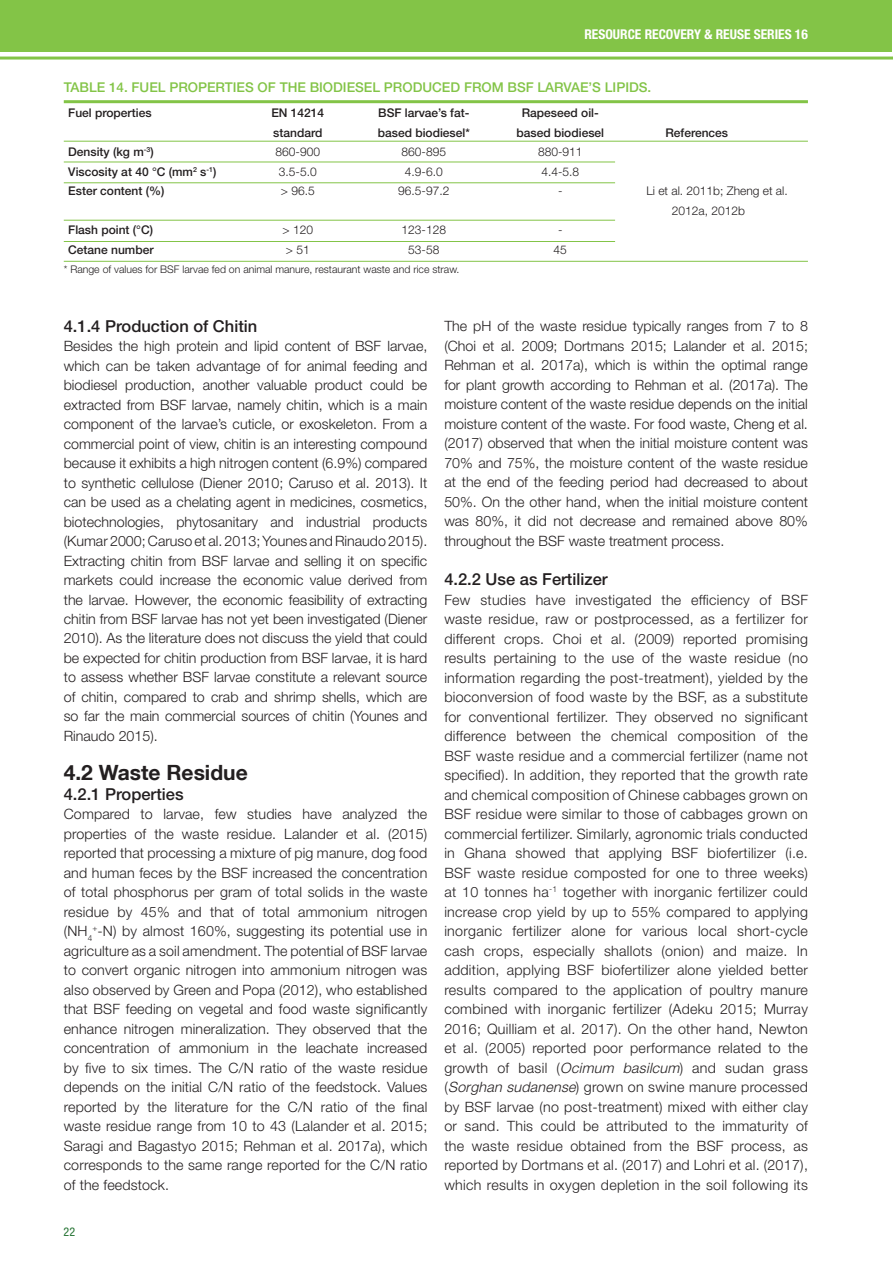
<style>
.page{position:relative;width:893px;height:1263px;background:#fff}
.page>*{position:absolute;margin:0;border:0;box-sizing:border-box;transform-origin:0 0}
.Head_1{font:700 21px "Helvetica Neue LT Com";color:#231f20}
.Heading_2{font:500 16.5px "Helvetica Neue LT Std";color:#231f20}
.Text_Body{font:300 14.25px/19.5px "Helvetica Neue LT Std";color:#231f20;text-align:justify}
.Figure_Title{font:500 13.5px "Helvetica Neue LT Std";color:#83c447}
.t1{font:700 condensed 13.5px "Helvetica Neue LT Std";color:#fff}
.Text_Body-2{font:500 12px "Helvetica Neue LT Std";color:#231f20}
.Text_Body-3{font:300 12px/19.5px "Helvetica Neue LT Std";color:#231f20}
.t2{font:condensed 12px "Helvetica Neue LT Std";color:#267434}
.Notes{font:300 10.5px "Helvetica Neue LT Std";color:#231f20}
.s1{font-style:italic}
</style>
<div class="page">
<div style="left:0;top:0;width:892px;height:52px;background:#83c447"></div>
<hr style="left:0;top:57px;width:893px;height:3px;background:#83c447">
<hr style="left:64px;top:100px;width:744px;height:3px;background:#83c447">
<hr style="left:64px;top:141px;width:744px;height:1px;background:#83c447">
<hr style="left:64px;top:162px;width:551px;height:1px;background:#83c447">
<hr style="left:64px;top:182px;width:551px;height:1px;background:#83c447">
<hr style="left:64px;top:220px;width:551px;height:1px;background:#83c447">
<hr style="left:64px;top:241px;width:551px;height:1px;background:#83c447">
<hr style="left:64px;top:261px;width:744px;height:1px;background:#83c447">
<p class="t1" style="left:584px;top:26px;width:225px">RESOURCE RECOVERY &amp; REUSE SERIES 16</p>
<p class="Figure_Title" style="left:64px;top:79px;width:589px">TABLE 14. FUEL PROPERTIES OF THE BIODIESEL PRODUCED FROM BSF LARVAE’S LIPIDS.</p>
<p class="Text_Body-2" style="left:68px;top:106px;width:85px">Fuel properties</p>
<p class="Text_Body-2" style="left:271px;top:106px;width:54px">EN 14214</p>
<p class="Text_Body-2" style="left:378px;top:106px;width:93px">BSF larvae’s fat-</p>
<p class="Text_Body-2" style="left:522px;top:106px;width:78px">Rapeseed oil-</p>
<p class="Text_Body-2" style="left:273px;top:125px;width:51px">standard</p>
<p class="Text_Body-2" style="left:378px;top:125px;width:94px">based biodiesel*</p>
<p class="Text_Body-2" style="left:516px;top:125px;width:89px">based biodiesel</p>
<p class="Text_Body-2" style="left:665px;top:125px;width:64px">References</p>
<p class="Text_Body-2" style="left:68px;top:145px;width:87px">Density (kg m<sup>-3</sup>)</p>
<p class="Text_Body-3" style="left:276px;top:142px;width:46px">860-900</p>
<p class="Text_Body-3" style="left:402px;top:142px;width:46px">860-895</p>
<p class="Text_Body-3" style="left:538px;top:142px;width:46px">880-911</p>
<p class="Text_Body-2" style="left:68px;top:164px;width:150px">Viscosity at 40 °C (mm<sup>2</sup> s<sup>-1</sup>)</p>
<p class="Text_Body-3" style="left:279px;top:161px;width:39px">3.5-5.0</p>
<p class="Text_Body-3" style="left:405px;top:161px;width:39px">4.9-6.0</p>
<p class="Text_Body-3" style="left:541px;top:161px;width:39px">4.4-5.8</p>
<p class="Text_Body-2" style="left:68px;top:184px;width:98px">Ester content (%)</p>
<p class="Text_Body-3" style="left:281px;top:181px;width:35px">&gt; 96.5</p>
<p class="Text_Body-3" style="left:398px;top:181px;width:53px">96.5-97.2</p>
<p class="Text_Body-3" style="left:558px;top:181px;width:6px">-</p>
<p class="Text_Body-3" style="left:672px;top:181px;width:117px;text-indent:-25px">Li et al. 2011b; Zheng et al.<br>2012a, 2012b</p>
<p class="Text_Body-2" style="left:68px;top:223px;width:86px">Flash point (°C)</p>
<p class="Text_Body-3" style="left:283px;top:220px;width:32px">&gt; 120</p>
<p class="Text_Body-3" style="left:402px;top:220px;width:46px">123-128</p>
<p class="Text_Body-3" style="left:558px;top:220px;width:6px">-</p>
<p class="Text_Body-2" style="left:68px;top:242px;width:87px">Cetane number</p>
<p class="Text_Body-3" style="left:286px;top:239px;width:25px">&gt; 51</p>
<p class="Text_Body-3" style="left:408px;top:239px;width:33px">53-58</p>
<p class="Text_Body-3" style="left:554px;top:239px;width:15px">45</p>
<p class="Notes" style="left:64px;top:263px;width:397px">* Range of values for BSF larvae fed on animal manure, restaurant waste and rice straw.</p>
<p class="Heading_2" style="left:64px;top:316px;width:195px">4.1.4 Production of Chitin</p>
<p class="Text_Body" style="left:64px;top:336px;width:365px">Besides the high protein and lipid content of BSF larvae, which can be taken advantage of for animal feeding and biodiesel production, another valuable product could be extracted from BSF larvae, namely chitin, which is a main component of the larvae’s cuticle, or exoskeleton. From a commercial point of view, chitin is an interesting compound because it exhibits a high nitrogen content (6.9%) compared to synthetic cellulose (Diener 2010; Caruso et al. 2013). It can be used as a chelating agent in medicines, cosmetics, biotechnologies, phytosanitary and industrial products (Kumar 2000; Caruso et al. 2013; Younes and Rinaudo 2015).<br>Extracting chitin from BSF larvae and selling it on specific markets could increase the economic value derived from the larvae. However, the economic feasibility of extracting chitin from BSF larvae has not yet been investigated (Diener 2010). As the literature does not discuss the yield that could be expected for chitin production from BSF larvae, it is hard to assess whether BSF larvae constitute a relevant source of chitin, compared to crab and shrimp shells, which are so far the main commercial sources of chitin (Younes and Rinaudo 2015).</p>
<p class="Head_1" style="left:64px;top:759px;width:185px">4.2 Waste Residue</p>
<p class="Heading_2" style="left:64px;top:784px;width:121px">4.2.1 Properties</p>
<p class="Text_Body" style="left:64px;top:804px;width:365px">Compared to larvae, few studies have analyzed the properties of the waste residue. Lalander et al. (2015) reported that processing a mixture of pig manure, dog food and human feces by the BSF increased the concentration of total phosphorus per gram of total solids in the waste residue by 45% and that of total ammonium nitrogen (NH<sub>4</sub><sup>+</sup>-N) by almost 160%, suggesting its potential use in agriculture as a soil amendment. The potential of BSF larvae to convert organic nitrogen into ammonium nitrogen was also observed by Green and Popa (2012), who established that BSF feeding on vegetal and food waste significantly enhance nitrogen mineralization. They observed that the concentration of ammonium in the leachate increased by five to six times. The C/N ratio of the waste residue depends on the initial C/N ratio of the feedstock. Values reported by the literature for the C/N ratio of the final waste residue range from 10 to 43 (Lalander et al. 2015; Saragi and Bagastyo 2015; Rehman et al. 2017a), which corresponds to the same range reported for the C/N ratio of the feedstock.</p>
<p class="t2" style="left:64px;top:1225px;width:13px">22</p>
<p class="Text_Body" style="left:444px;top:316px;width:365px">The pH of the waste residue typically ranges from 7 to 8 (Choi et al. 2009; Dortmans 2015; Lalander et al. 2015; Rehman et al. 2017a), which is within the optimal range for plant growth according to Rehman et al. (2017a). The moisture content of the waste residue depends on the initial moisture content of the waste. For food waste, Cheng et al. (2017) observed that when the initial moisture content was 70% and 75%, the moisture content of the waste residue at the end of the feeding period had decreased to about 50%. On the other hand, when the initial moisture content was 80%, it did not decrease and remained above 80% throughout the BSF waste treatment process.</p>
<p class="Heading_2" style="left:444px;top:569px;width:165px">4.2.2 Use as Fertilizer</p>
<p class="Text_Body" style="left:444px;top:589px;width:365px">Few studies have investigated the efficiency of BSF waste residue, raw or postprocessed, as a fertilizer for different crops. Choi et al. (2009) reported promising results pertaining to the use of the waste residue (no information regarding the post-treatment), yielded by the bioconversion of food waste by the BSF, as a substitute for conventional fertilizer. They observed no significant difference between the chemical composition of the BSF waste residue and a commercial fertilizer (name not specified). In addition, they reported that the growth rate and chemical composition of Chinese cabbages grown on BSF residue were similar to those of cabbages grown on commercial fertilizer. Similarly, agronomic trials conducted in Ghana showed that applying BSF biofertilizer (i.e.<br>BSF waste residue composted for one to three weeks) at 10 tonnes ha<sup>-1</sup> together with inorganic fertilizer could increase crop yield by up to 55% compared to applying inorganic fertilizer alone for various local short-cycle cash crops, especially shallots (onion) and maize. In addition, applying BSF biofertilizer alone yielded better results compared to the application of poultry manure combined with inorganic fertilizer (Adeku 2015; Murray 2016; Quilliam et al. 2017). On the other hand, Newton et al. (2005) reported poor performance related to the growth of basil (<span class="s1">Ocimum basilcum</span>) and sudan grass (<span class="s1">Sorghan sudanense</span>) grown on swine manure processed by BSF larvae (no post-treatment) mixed with either clay or sand. This could be attributed to the immaturity of the waste residue obtained from the BSF process, as reported by Dortmans et al. (2017) and Lohri et al. (2017), which results in oxygen depletion in the soil following its</p>
</div>
